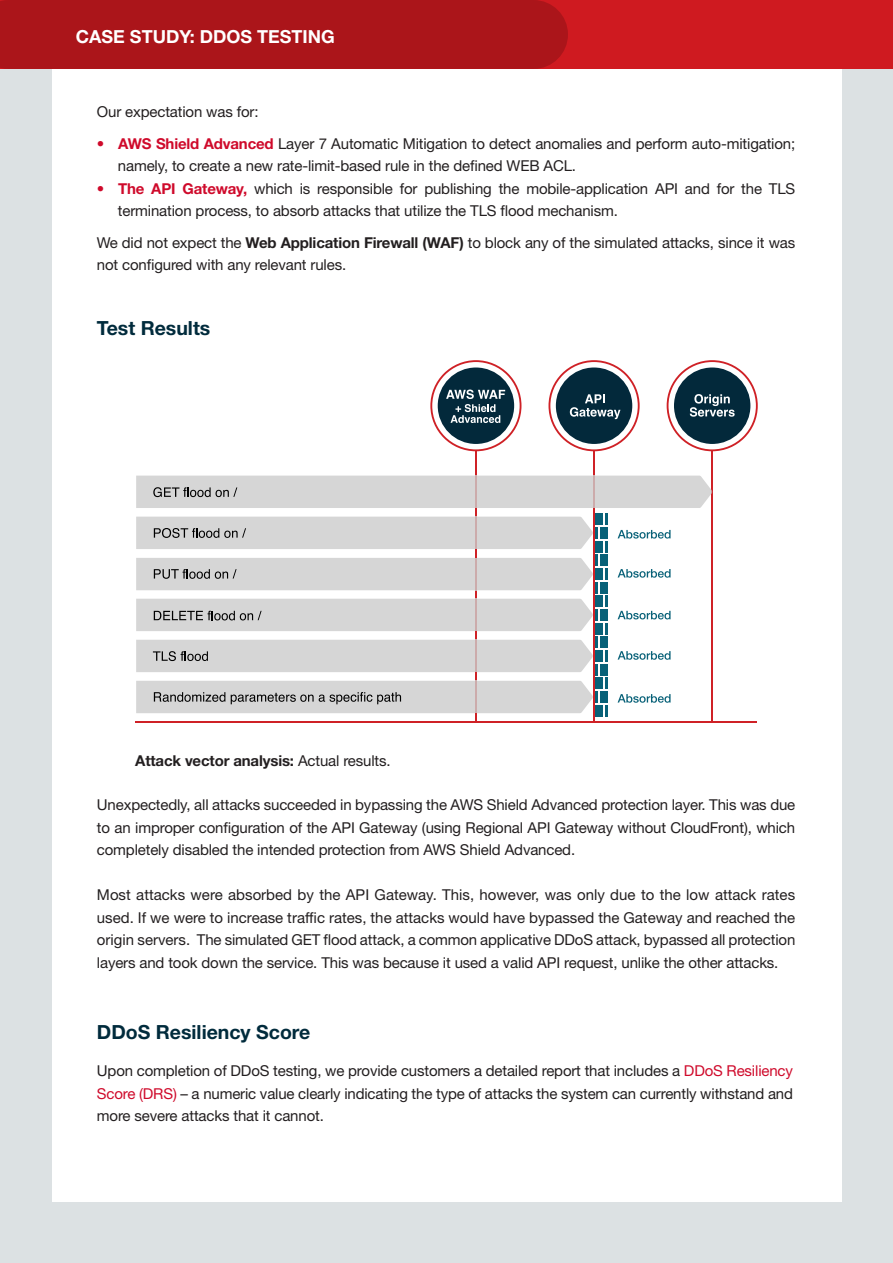
<style>
.page{position:relative;width:893px;height:1263px;background:#dce1e3}
.page>*{position:absolute;margin:0;border:0;box-sizing:border-box;transform-origin:0 0}
.t1{font:700 19.5px "Helvetica Neue LT Std";color:#002b3c}
.t2{font:700 18px "Helvetica Neue LT Std";color:#fff}
.t3{font:15px/22.5px "Helvetica Neue LT Std";letter-spacing:-.01em;color:#231f20}
.t4{font:700 15px "Helvetica Neue LT Std";letter-spacing:-.01em;color:#231f20}
.s1{color:#cf0a2b}
.s2{font-weight:700;color:#cf0a2b}
.s3{font-weight:700}
.s4{font-weight:400}
</style>
<div class="page">
<div style="left:52px;top:0;width:789px;height:1201px;background:#fff"></div>
<div style="left:0;top:0;width:893px;height:69px;background:#cf1a20"></div>
<div style="left:0;top:0;width:568px;height:69px;background:#ab151a"></div>
<svg style="left:430px;top:360px;width:91px;height:91px"></svg>
<hr style="left:711px;top:450px;width:2px;height:272px;background:#cf2126">
<hr style="left:135px;top:721px;width:622px;height:2px;background:#cf2126">
<hr style="left:593px;top:450px;width:2px;height:272px;background:#cf2126">
<hr style="left:475px;top:450px;width:2px;height:272px;background:#cf2126">
<svg style="left:548px;top:360px;width:92px;height:91px"></svg>
<svg style="left:667px;top:360px;width:91px;height:91px"></svg>
<svg style="left:136px;top:476px;width:576px;height:240px"></svg>
<p class="t2" style="left:76px;top:25px;width:260px">CASE STUDY: DDOS TESTING</p>
<p class="t3" style="left:97px;top:100px;width:163px">Our expectation was for:</p>
<p class="t3" style="left:118px;top:132px;width:679px;text-indent:-21px"><span class="s1">•</span> <span class="s2">AWS Shield Advanced</span> Layer 7 Automatic Mitigation to detect anomalies and perform auto-mitigation; namely, to create a new rate-limit-based rule in the defined WEB ACL.</p>
<p class="t3" style="left:118px;top:177px;width:679px;text-indent:-21px"><span class="s1">•</span> <span class="s2">The API Gateway,</span> which is responsible for publishing the mobile-application API and for the TLS termination process, to absorb attacks that utilize the TLS flood mechanism.</p>
<p class="t3" style="left:97px;top:231px;width:700px">We did not expect the <span class="s3">Web Application Firewall (WAF)</span> to block any of the simulated attacks, since it was not configured with any relevant rules.</p>
<p class="t1" style="left:97px;top:316px;width:115px">Test Results</p>
<p class="t4" style="left:135px;top:751px;width:257px">Attack vector analysis: <span class="s4">Actual results.</span></p>
<p class="t3" style="left:97px;top:793px;width:700px;text-align:justify">Unexpectedly, all attacks succeeded in bypassing the AWS Shield Advanced protection layer. This was due to an improper configuration of the API Gateway (using Regional API Gateway without CloudFront), which completely disabled the intended protection from AWS Shield Advanced.</p>
<p class="t3" style="left:97px;top:883px;width:700px;text-align:justify">Most attacks were absorbed by the API Gateway. This, however, was only due to the low attack rates used. If we were to increase traffic rates, the attacks would have bypassed the Gateway and reached the origin servers. The simulated GET flood attack, a common applicative DDoS attack, bypassed all protection layers and took down the service. This was because it used a valid API request, unlike the other attacks.</p>
<p class="t1" style="left:97px;top:1019px;width:215px">DDoS Resiliency Score</p>
<p class="t3" style="left:97px;top:1059px;width:698px;text-align:justify">Upon completion of DDoS testing, we provide customers a detailed report that includes a <span class="s1">DDoS Resiliency Score (DRS)</span> – a numeric value clearly indicating the type of attacks the system can currently withstand and more severe attacks that it cannot.</p>
</div>
